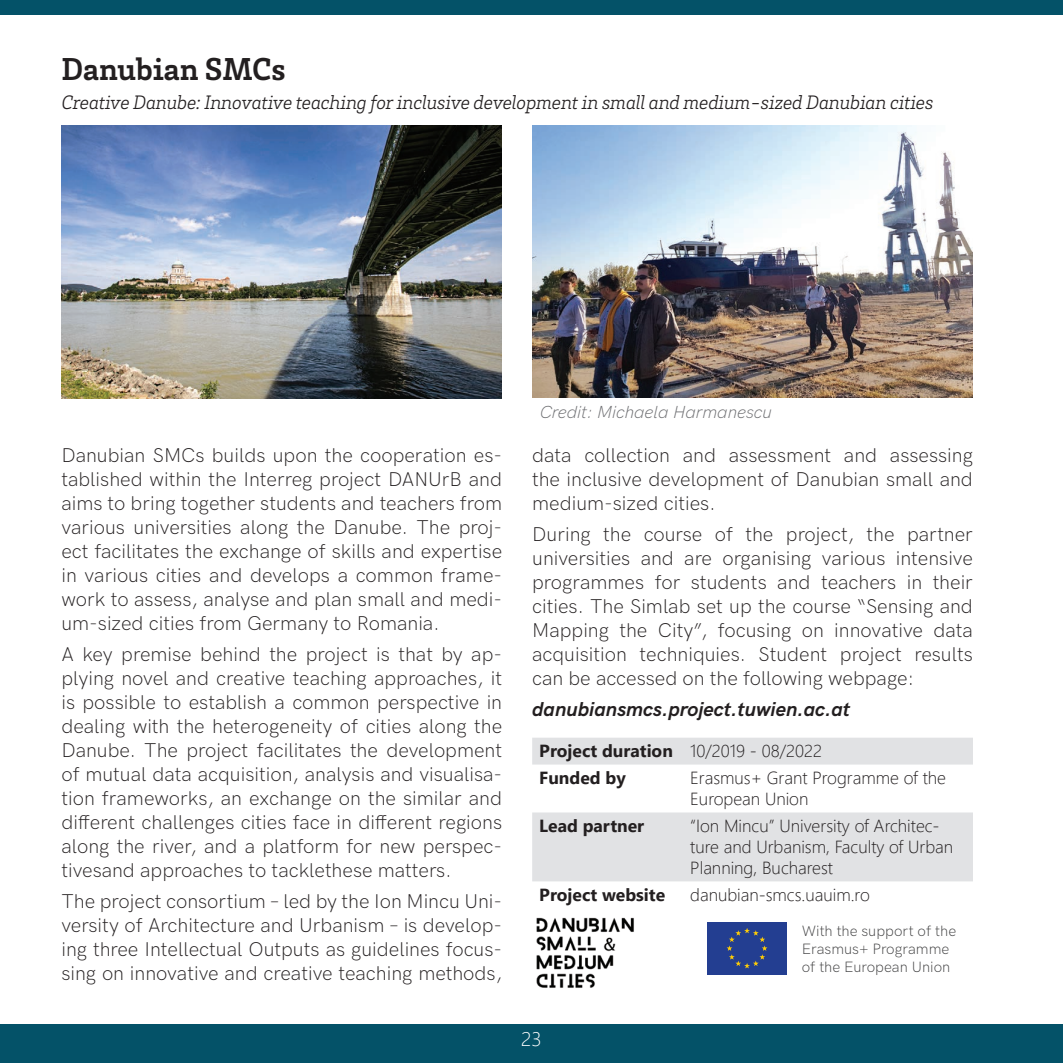
<style>
.page{position:relative;width:1063px;height:1063px;background:#fff}
.page>*{position:absolute;margin:0;border:0;box-sizing:border-box;transform-origin:0 0}
.t1{font:700 32.5px "Brix Slab";letter-spacing:-.005em;color:#231f20}
.t2{font:20px/24px "HK Grotesk Light Legacy";color:#231f20;text-align:justify}
.t3{font:italic 300 20px "Brix Slab";letter-spacing:-.015em;color:#231f20}
.t4{font:italic 700 20px "HK Grotesk";color:#231f20}
.t5{font:300 20px "Segoe UI";color:#fff}
.t6{font:300 17.5px/21px "Segoe UI";color:#231f20}
.t7{font:700 17.5px/27px "Segoe UI";color:#231f20}
.t8{font:italic 17.5px "HK Grotesk Light Legacy";color:#6c6d70}
.t9{font:15px/18px "HK Grotesk Light Legacy";color:#3e3e3f}
.s1{font-weight:300}
</style>
<div class="page">
<div style="left:0;top:0;width:1063px;height:15px;background:#045268"></div>
<div style="left:0;top:1024px;width:1063px;height:39px;background:#045268"></div>
<svg style="left:532px;top:738px;width:441px;height:143px;fill:#e1e2e4"></svg>
<img style="left:533px;top:125px;width:440px;height:273px">
<img style="left:61px;top:125px;width:441px;height:273px">
<img style="left:537px;top:917px;width:97px;height:71px">
<div style="left:708px;top:922px;width:79px;height:53px;background:#233e91"></div>
<svg style="left:727px;top:928px;width:40px;height:40px"></svg>
<h1 class="t1" style="left:61px;top:48px;width:226px">Danubian SMCs</h1>
<p class="t3" style="left:61px;top:89px;width:874px">Creative Danube: Innovative teaching for inclusive development in small and medium-sized Danubian cities</p>
<p class="t2" style="left:61px;top:442px;width:442px">Danubian SMCs builds upon the cooperation es&shy;tablished within the Interreg project DANUrB and aims to bring together students and teachers from various universities along the Danube. The proj&shy;ect facilitates the exchange of skills and expertise in various cities and develops a common frame&shy;work to assess, analyse and plan small and medi&shy;um-sized cities from Germany to Romania.</p>
<p class="t2" style="left:61px;top:641px;width:442px">A key premise behind the project is that by ap&shy;plying novel and creative teaching approaches, it is possible to establish a common perspective in dealing with the heterogeneity of cities along the Danube. The project facilitates the development of mutual data acquisition, analysis and visualisa&shy;tion frameworks, an exchange on the similar and different challenges cities face in different regions along the river, and a platform for new perspec&shy;tivesand approaches to tacklethese matters.</p>
<p class="t2" style="left:61px;top:888px;width:442px">The project consortium – led by the Ion Mincu Uni&shy;versity of Architecture and Urbanism – is develop&shy;ing three Intellectual Outputs as guidelines focus&shy;sing on innovative and creative teaching methods,</p>
<p class="t8" style="left:540px;top:398px;width:234px">Credit: Michaela Harmanescu</p>
<p class="t2" style="left:532px;top:442px;width:442px">data collection and assessment and assessing the inclusive development of Danubian small and medium-sized cities.</p>
<p class="t2" style="left:532px;top:521px;width:442px">During the course of the project, the partner universities and are organising various intensive programmes for students and teachers in their cities. The Simlab set up the course “Sensing and Mapping the City”, focusing on innovative data acquisition techniquies. Student project results can be accessed on the following webpage:</p>
<p class="t4" style="left:532px;top:693px;width:319px">danubiansmcs.project.tuwien.ac.at</p>
<p class="t7" style="left:539px;top:736px;width:284px">Project duration <span class="s1">10/2019 - 08/2022<br></span>Funded by</p>
<p class="t6" style="left:690px;top:766px;width:257px">Erasmus+ Grant Programme of the<br>European Union</p>
<p class="t7" style="left:539px;top:811px;width:106px">Lead partner</p>
<p class="t6" style="left:690px;top:814px;width:264px">“Ion Mincu” University of Architec&shy;ture and Urbanism, Faculty of Urban<br>Planning, Bucharest</p>
<p class="t7" style="left:539px;top:880px;width:127px">Project website</p>
<p class="t6" style="left:690px;top:883px;width:181px">danubian-smcs.uauim.ro</p>
<p class="t5" style="left:521px;top:1020px;width:22px">23</p>
<p class="t9" style="left:802px;top:920px;width:156px">With the support of the<br>Erasmus+ Programme of the European Union</p>
</div>
